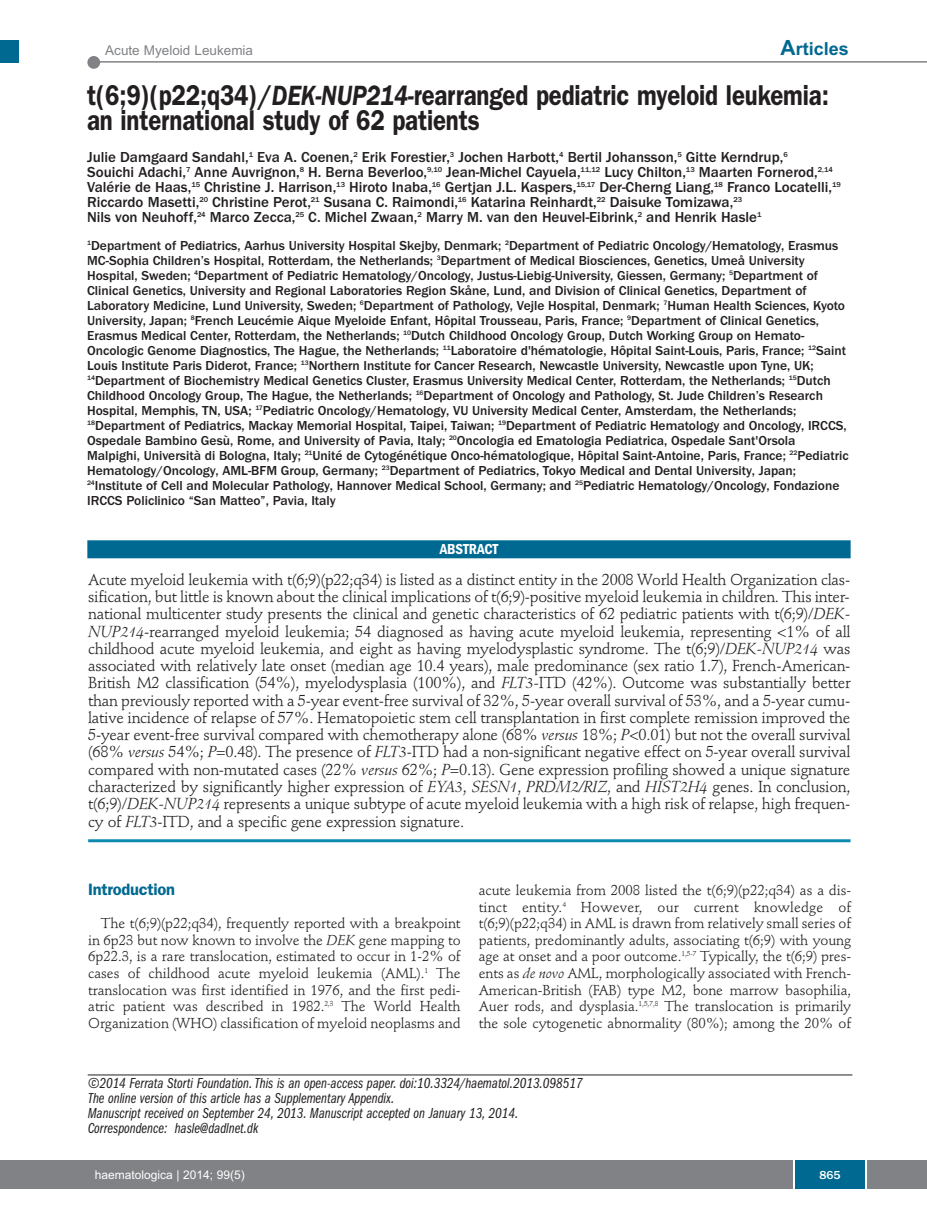
<style>
.page{position:relative;width:927px;height:1225px;background:#fff}
.page>*{position:absolute;margin:0;border:0;box-sizing:border-box;transform-origin:0 0}
.t1{font:600 28.8px/25.5px "Franklin Gothic";letter-spacing:-.005em;color:#231f20;scale:.83 1}
.t2{font:700 18px "Arial";color:#006991}
.t3{font:600 16.5px "Franklin Gothic";letter-spacing:-.015em;color:#006991}
.t4{font:15.75px/17.2px "Stempel Schneidler";letter-spacing:-.015em;color:#231f20;text-align:justify}
.t5{font:500 15px/15px "Franklin Gothic";color:#231f20}
.t6{font:15px/15px "Franklin Gothic Book Cmpr Ital";color:#231f20}
.t7{font:600 condensed 15px "Franklin Gothic";letter-spacing:-.005em;color:#fff}
.t8{font:14.25px/16.5px "Stempel Schneidler";letter-spacing:-.005em;color:#231f20;text-align:justify}
.t9{font:500 13.5px/15px "Franklin Gothic";color:#231f20}
.t10{font:13.5px "Arial";color:#808285}
.t11{font:12px "Arial";color:#fff}
.t12{font:500 12px "Franklin Gothic";color:#fff}
.s1{font-size:21px}
.s2{font-style:italic}
</style>
<div class="page">
<div style="left:87px;top:56px;width:13px;height:13px;background:#808285;border-radius:50%"></div>
<hr style="left:95px;top:61px;width:832px;height:2px;background:#808285">
<div style="left:17px;top:1160px;width:910px;height:28px;background:#808285"></div>
<div style="left:795px;top:1160px;width:70px;height:28px;background:#006991"></div>
<hr style="left:793px;top:1160px;width:2px;height:28px;background:#fff">
<hr style="left:865px;top:1160px;width:2px;height:28px;background:#fff">
<div style="left:0;top:40px;width:19px;height:22px;background:#006991"></div>
<div style="left:0;top:1160px;width:18px;height:28px;background:#808285"></div>
<hr style="left:88px;top:1074px;width:764px;height:1px;background:#231f20">
<hr style="left:88px;top:839px;width:762px;height:3px;background:#0d8aaf">
<div style="left:87px;top:540px;width:764px;height:18px;background:#006991"></div>
<p class="t10" style="left:105px;top:43px;width:149px">Acute Myeloid Leukemia</p>
<h2 class="t2" style="left:781px;top:38px;width:70px"><span class="s1">A</span>rticles</h2>
<h1 class="t1" style="left:87px;top:85px;width:895px">t(6;9)(p22;q34)/<span class="s2">DEK-NUP214-</span>rearranged pediatric myeloid leukemia: an international study of 62 patients</h1>
<p class="t5" style="left:87px;top:150px;width:755px">Julie Damgaard Sandahl,<sup>1</sup> Eva A. Coenen,<sup>2</sup> Erik Forestier,<sup>3</sup> Jochen Harbott,<sup>4</sup> Bertil Johansson,<sup>5</sup> Gitte Kerndrup,<sup>6<br></sup>Souichi Adachi,<sup>7</sup> Anne Auvrignon,<sup>8</sup> H. Berna Beverloo,<sup>9,10</sup> Jean-Michel Cayuela,<sup>11,12</sup> Lucy Chilton,<sup>13</sup> Maarten Fornerod,<sup>2,14<br></sup>Valérie de Haas,<sup>15</sup> Christine J. Harrison,<sup>13</sup> Hiroto Inaba,<sup>16</sup> Gertjan J.L. Kaspers,<sup>15,17</sup> Der-Cherng Liang,<sup>18</sup> Franco Locatelli,<sup>19<br></sup>Riccardo Masetti,<sup>20</sup> Christine Perot,<sup>21</sup> Susana C. Raimondi,<sup>16</sup> Katarina Reinhardt,<sup>22</sup> Daisuke Tomizawa,<sup>23<br></sup>Nils von Neuhoff,<sup>24</sup> Marco Zecca,<sup>25</sup> C. Michel Zwaan,<sup>2</sup> Marry M. van den Heuvel-Eibrink,<sup>2</sup> and Henrik Hasle<sup>1</sup></p>
<p class="t9" style="left:87px;top:238px;width:763px"><sup>1</sup>Department of Pediatrics, Aarhus University Hospital Skejby, Denmark; <sup>2</sup>Department of Pediatric Oncology/Hematology, Erasmus MC-Sophia Children’s Hospital, Rotterdam, the Netherlands; <sup>3</sup>Department of Medical Biosciences, Genetics, Umeå University Hospital, Sweden; <sup>4</sup>Department of Pediatric Hematology/Oncology, Justus-Liebig-University, Giessen, Germany; <sup>5</sup>Department of Clinical Genetics, University and Regional Laboratories Region Skåne, Lund, and Division of Clinical Genetics, Department of Laboratory Medicine, Lund University, Sweden; <sup>6</sup>Department of Pathology, Vejle Hospital, Denmark; <sup>7</sup>Human Health Sciences, Kyoto University, Japan; <sup>8</sup>French Leucémie Aique Myeloide Enfant, Hôpital Trousseau, Paris, France; <sup>9</sup>Department of Clinical Genetics, Erasmus Medical Center, Rotterdam, the Netherlands; <sup>10</sup>Dutch Childhood Oncology Group, Dutch Working Group on Hemato-Oncologic Genome Diagnostics, The Hague, the Netherlands; <sup>11</sup>Laboratoire d'hématologie, Hôpital Saint-Louis, Paris, France; <sup>12</sup>Saint Louis Institute Paris Diderot, France; <sup>13</sup>Northern Institute for Cancer Research, Newcastle University, Newcastle upon Tyne, UK; <sup>14</sup>Department of Biochemistry Medical Genetics Cluster, Erasmus University Medical Center, Rotterdam, the Netherlands; <sup>15</sup>Dutch Childhood Oncology Group, The Hague, the Netherlands; <sup>16</sup>Department of Oncology and Pathology, St. Jude Children’s Research Hospital, Memphis, TN, USA; <sup>17</sup>Pediatric Oncology/Hematology, VU University Medical Center, Amsterdam, the Netherlands; <sup>18</sup>Department of Pediatrics, Mackay Memorial Hospital, Taipei, Taiwan; <sup>19</sup>Department of Pediatric Hematology and Oncology, IRCCS, Ospedale Bambino Gesù, Rome, and University of Pavia, Italy; <sup>20</sup>Oncologia ed Ematologia Pediatrica, Ospedale Sant'Orsola Malpighi, Università di Bologna, Italy; <sup>21</sup>Unité de Cytogénétique Onco-hématologique, Hôpital Saint-Antoine, Paris, France; <sup>22</sup>Pediatric Hematology/Oncology, AML-BFM Group, Germany; <sup>23</sup>Department of Pediatrics, Tokyo Medical and Dental University, Japan; <sup>24</sup>Institute of Cell and Molecular Pathology, Hannover Medical School, Germany; and <sup>25</sup>Pediatric Hematology/Oncology, Fondazione IRCCS Policlinico “San Matteo”, Pavia, Italy</p>
<p class="t7" style="left:440px;top:544px;width:60px">ABSTRACT</p>
<p class="t4" style="left:88px;top:572px;width:764px">Acute myeloid leukemia with t(6;9)(p22;q34) is listed as a distinct entity in the 2008 World Health Organization clas&shy;sification, but little is known about the clinical implications of t(6;9)-positive myeloid leukemia in children. This inter&shy;national multicenter study presents the clinical and genetic characteristics of 62 pediatric patients with t(6;9)/<span class="s2">DEK-NUP214</span>-rearranged myeloid leukemia; 54 diagnosed as having acute myeloid leukemia, representing &lt;1% of all childhood acute myeloid leukemia, and eight as having myelodysplastic syndrome. The t(6;9)/<span class="s2">DEK-NUP214</span> was associated with relatively late onset (median age 10.4 years), male predominance (sex ratio 1.7), French-American-British M2 classification (54%), myelodysplasia (100%), and <span class="s2">FLT3-</span>ITD (42%). Outcome was substantially better than previously reported with a 5-year event-free survival of 32%, 5-year overall survival of 53%, and a 5-year cumu&shy;lative incidence of relapse of 57%. Hematopoietic stem cell transplantation in first complete remission improved the 5-year event-free survival compared with chemotherapy alone (68% <span class="s2">versus</span> 18%; <span class="s2">P</span>&lt;0.01) but not the overall survival (68% <span class="s2">versus</span> 54%; <span class="s2">P</span>=0.48). The presence of <span class="s2">FLT3</span>-ITD had a non-significant negative effect on 5-year overall survival compared with non-mutated cases (22% <span class="s2">versus</span> 62%; <span class="s2">P</span>=0.13). Gene expression profiling showed a unique signature characterized by significantly higher expression of <span class="s2">EYA3</span>, <span class="s2">SESN1</span>, <span class="s2">PRDM2/RIZ</span>, and <span class="s2">HIST2H4</span> genes. In conclusion, t(6;9)/<span class="s2">DEK-NUP214</span> represents a unique subtype of acute myeloid leukemia with a high risk of relapse, high frequen&shy;cy of <span class="s2">FLT3</span>-ITD, and a specific gene expression signature.</p>
<p class="t3" style="left:88px;top:884px;width:88px">Introduction</p>
<p class="t8" style="left:88px;top:916px;width:374px;text-indent:13px">The t(6;9)(p22;q34), frequently reported with a breakpoint in 6p23 but now known to involve the <span class="s2">DEK</span> gene mapping to 6p22.3, is a rare translocation, estimated to occur in 1-2% of cases of childhood acute myeloid leukemia (AML).<sup>1</sup> The translocation was first identified in 1976, and the first pedi&shy;atric patient was described in 1982.<sup>2,3</sup> The World Health Organization (WHO) classification of myeloid neoplasms and</p>
<p class="t8" style="left:479px;top:883px;width:374px">acute leukemia from 2008 listed the t(6;9)(p22;q34) as a dis&shy;tinct entity.<sup>4</sup> However, our current knowledge of t(6;9)(p22;q34) in AML is drawn from relatively small series of patients, predominantly adults, associating t(6;9) with young age at onset and a poor outcome.<sup>1,5-7</sup> Typically, the t(6;9) pres&shy;ents as <span class="s2">de novo</span> AML, morphologically associated with French-American-British (FAB) type M2, bone marrow basophilia, Auer rods, and dysplasia.<sup>1,5,7,8</sup> The translocation is primarily the sole cytogenetic abnormality (80%); among the 20% of</p>
<p class="t6" style="left:88px;top:1076px;width:497px">©2014 Ferrata Storti Foundation.This is an open-access paper. doi:10.3324/haematol.2013.098517<br>The online version of this article has a Supplementary Appendix.<br>Manuscript received on September 24, 2013. Manuscript accepted on January 13, 2014.<br>Correspondence: hasle@dadlnet.dk</p>
<p class="t11" style="left:95px;top:1167px;width:152px">haematologica | 2014; 99(5)</p>
<p class="t12" style="left:819px;top:1167px;width:23px">865</p>
</div>
